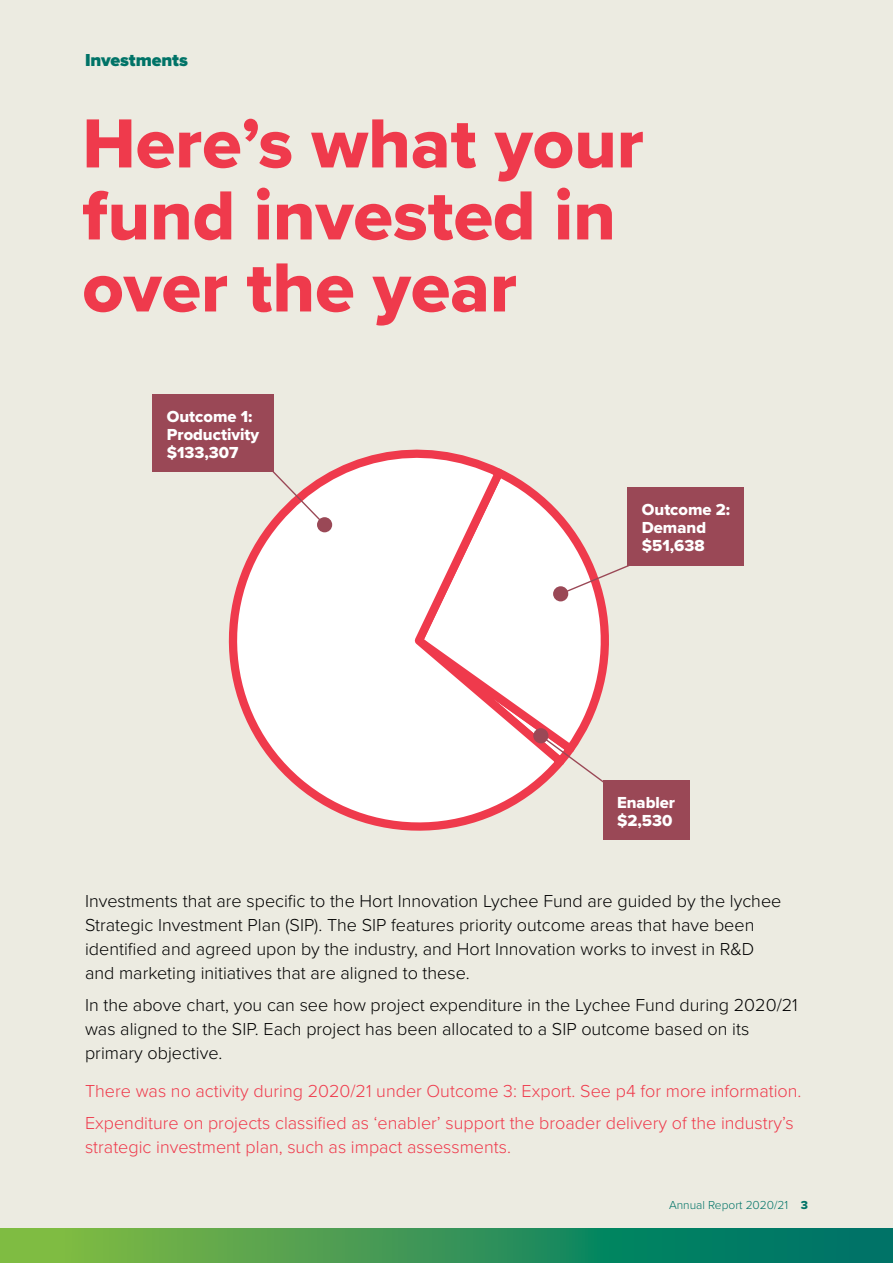
<style>
.page{position:relative;width:893px;height:1263px;background:#fff}
.page>*{position:absolute;margin:0;border:0;box-sizing:border-box;transform-origin:0 0}
.t1{font:72px/72px "Proxima Nova Extrabld";color:#ef3a4c}
.t2{font:300 18px/24px "Proxima Nova";color:#000}
.t3{font:300 18px/32.5px "Proxima Nova";color:#ef3a4c}
.t4{font:900 18px "Proxima Nova";letter-spacing:-.005em;color:#007367}
.t5{font:16.5px/18px "Proxima Nova Extrabld";color:#fff}
.t6{font:300 12px "Proxima Nova";color:#007367}
.s1{font-family:"Proxima Nova Extrabld";font-weight:400}
</style>
<div class="page">
<div style="left:0;top:0;width:893px;height:1229px;background:#ecebe1"></div>
<svg style="left:572px;top:487px;width:59px;height:142px"></svg>
<svg style="left:228px;top:449px;width:344px;height:382px"></svg>
<svg style="left:0;top:1229px;width:893px;height:34px;background:#369556"></svg>
<svg style="left:559px;top:556px;width:72px;height:40px"></svg>
<div style="left:553px;top:586px;width:15px;height:15px;background:#9a4856;border-radius:50%"></div>
<svg style="left:269px;top:468px;width:58px;height:59px"></svg>
<div style="left:317px;top:517px;width:15px;height:15px;background:#9a4856;border-radius:50%"></div>
<svg style="left:407px;top:629px;width:204px;height:159px;background:#fae3e4"></svg>
<div style="left:533px;top:728px;width:15px;height:15px;background:#9a4856;border-radius:50%"></div>
<div style="left:603px;top:781px;width:86px;height:59px;background:#9a4856"></div>
<div style="left:153px;top:395px;width:121px;height:77px;background:#9a4856"></div>
<div style="left:628px;top:488px;width:116px;height:78px;background:#9a4856"></div>
<p class="t4" style="left:85px;top:46px;width:105px">Investments</p>
<h1 class="t1" style="left:82px;top:106px;width:563px">Here’s what your fund invested in over the year</h1>
<p class="t5" style="left:167px;top:407px;width:94px">Outcome 1:<br>Productivity $133,307</p>
<p class="t5" style="left:642px;top:500px;width:90px">Outcome 2:<br>Demand $51,638</p>
<p class="t5" style="left:617px;top:793px;width:60px">Enabler $2,530</p>
<p class="t2" style="left:85px;top:888px;width:698px">Investments that are specific to the Hort Innovation Lychee Fund are guided by the lychee Strategic Investment Plan (SIP). The SIP features priority outcome areas that have been identified and agreed upon by the industry, and Hort Innovation works to invest in R&amp;D and marketing initiatives that are aligned to these.</p>
<p class="t2" style="left:85px;top:992px;width:714px">In the above chart, you can see how project expenditure in the Lychee Fund during 2020/21 was aligned to the SIP. Each project has been allocated to a SIP outcome based on its primary objective.</p>
<p class="t3" style="left:85px;top:1073px;width:718px">There was no activity during 2020/21 under Outcome 3: Export. See p4 for more information.<br>Expenditure on projects classified as ‘enabler’ support the broader delivery of the industry’s</p>
<p class="t3" style="left:85px;top:1130px;width:427px">strategic investment plan, such as impact assessments.</p>
<p class="t6" style="left:669px;top:1196px;width:140px">Annual Report 2020/21 <span class="s1">3</span></p>
</div>
